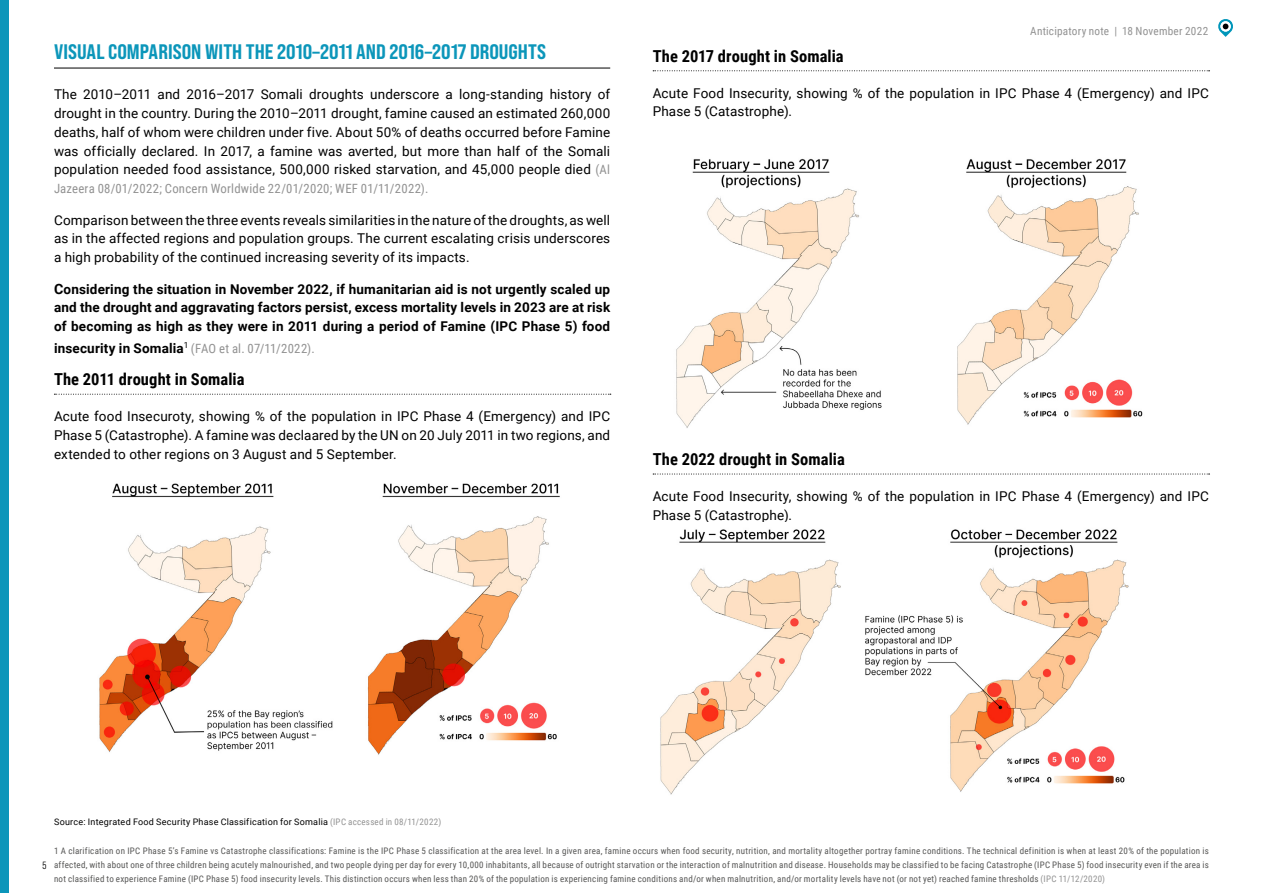
<style>
.page{position:relative;width:1263px;height:893px;background:#fff}
.page>*{position:absolute;margin:0;border:0;box-sizing:border-box;transform-origin:0 0}
.t1{font:21px "Bebas Neue Pro Semi Exp X Bold";letter-spacing:.005em;color:#0c96ba}
.t2{font:700 16.5px "Roboto Condensed";letter-spacing:.005em;color:#000}
.t3{font:13.5px/18.8px "Roboto";letter-spacing:.01em;color:#000;text-align:justify}
.t4{font:700 13.5px/18.8px "Roboto";letter-spacing:.01em;color:#000;text-align:justify}
.t5{font:12.75px "Roboto Condensed";letter-spacing:.015em;color:#929292}
.t6{font:11.25px "Roboto Condensed";letter-spacing:.02em;color:#929292}
.t7{font:10.5px "Bebas Neue Pro Middle";color:#000}
.t8{font:9px/14.2px "Roboto Condensed";letter-spacing:.025em;color:#575756;text-align:justify}
.t9{font:9px "Roboto";letter-spacing:.025em;color:#000}
.s1{font-family:"Roboto Condensed";font-size:12.75px;color:#929292}
.s2{font-size:14.25px}
.s3{font-family:"Roboto";font-weight:700;font-size:13.5px;color:#000}
.s4{font-family:"Roboto Condensed";color:#929292}
.s5{color:#929292}
</style>
<div class="page">
<svg style="left:1218px;top:19px;width:15px;height:18px"></svg>
<div style="left:0;top:0;width:9px;height:893px;background:#0c96ba"></div>
<hr style="left:54px;top:68px;width:556px;height:1px;background:#000">
<svg style="left:54px;top:394px;width:557px;height:1px"></svg>
<img style="left:99px;top:483px;width:461px;height:272px">
<svg style="left:653px;top:70px;width:556px;height:1px"></svg>
<svg style="left:653px;top:474px;width:556px;height:1px"></svg>
<img style="left:660px;top:529px;width:469px;height:266px">
<img style="left:676px;top:158px;width:467px;height:270px">
<h1 class="t1" style="left:54px;top:39px;width:494px">VISUAL COMPARISON WITH THE 2010–2011 AND 2016–2017 DROUGHTS</h1>
<p class="t3" style="left:54px;top:85px;width:558px">The 2010–2011 and 2016–2017 Somali droughts underscore a long-standing history of drought in the country. During the 2010–2011 drought, famine caused an estimated 260,000 deaths, half of whom were children under five. About 50% of deaths occurred before Famine was officially declared. In 2017, a famine was averted, but more than half of the Somali population needed food assistance, 500,000 risked starvation, and 45,000 people died <span class="s1">(Al</span></p>
<p class="t5" style="left:54px;top:180px;width:376px">Jazeera 08/01/2022; Concern Worldwide 22/01/2020; WEF 01/11/2022).</p>
<p class="t3" style="left:54px;top:210px;width:558px">Comparison between the three events reveals similarities in the nature of the droughts, as well as in the affected regions and population groups. The current escalating crisis underscores a high probability of the continued increasing severity of its impacts.</p>
<p class="t4" style="left:54px;top:279px;width:558px"><span class="s2">C</span>onsidering the situation in November 2022, if humanitarian aid is not urgently scaled up and the drought and aggravating factors persist, excess mortality levels in 2023 are at risk of becoming as high as they were in 2011 during a period of Famine (IPC Phase 5) food</p>
<p class="t5" style="left:54px;top:339px;width:262px"><span class="s3">insecurity in Somalia</span><sup>1</sup> (FAO et al. 07/11/2022).</p>
<p class="t2" style="left:54px;top:368px;width:192px">The 2011 drought in Somalia</p>
<p class="t3" style="left:54px;top:406px;width:558px">Acute food Insecuroty, showing % of the population in IPC Phase 4 (Emergency) and IPC Phase 5 (Catastrophe). A famine was declaared by the UN on 20 July 2011 in two regions, and extended to other regions on 3 August and 5 September.</p>
<p class="t6" style="left:1030px;top:24px;width:180px">Anticipatory note | 18 November 2022</p>
<p class="t2" style="left:653px;top:45px;width:192px">The 2017 drought in Somalia</p>
<p class="t3" style="left:653px;top:83px;width:558px">Acute Food Insecurity, showing % of the population in IPC Phase 4 (Emergency) and IPC<br>Phase 5 (Catastrophe).</p>
<p class="t2" style="left:653px;top:448px;width:194px">The 2022 drought in Somalia</p>
<p class="t3" style="left:653px;top:486px;width:558px">Acute Food Insecurity, showing % of the population in IPC Phase 4 (Emergency) and IPC<br>Phase 5 (Catastrophe).</p>
<p class="t7" style="left:43px;top:859px;width:5px">5</p>
<p class="t9" style="left:54px;top:816px;width:389px">Source: Integrated Food Security Phase Classification for Somalia <span class="s4">(IPC accessed in 08/11/2022)</span></p>
<p class="t8" style="left:54px;top:843px;width:1156px">1 A clarification on IPC Phase 5’s Famine vs Catastrophe classifications: Famine is the IPC Phase 5 classification at the area level. In a given area, famine occurs when food security, nutrition, and mortality altogether portray famine conditions. The technical definition is when at least 20% of the population is affected, with about one of three children being acutely malnourished, and two people dying per day for every 10,000 inhabitants, all because of outright starvation or the interaction of malnutrition and disease. Households may be classified to be facing Catastrophe (IPC Phase 5) food insecurity even if the area is not classified to experience Famine (IPC Phase 5) food insecurity levels. This distinction occurs when less than 20% of the population is experiencing famine conditions and/or when malnutrition, and/or mortality levels have not (or not yet) reached famine thresholds <span class="s5">(IPC 11/12/2020)</span></p>
</div>
